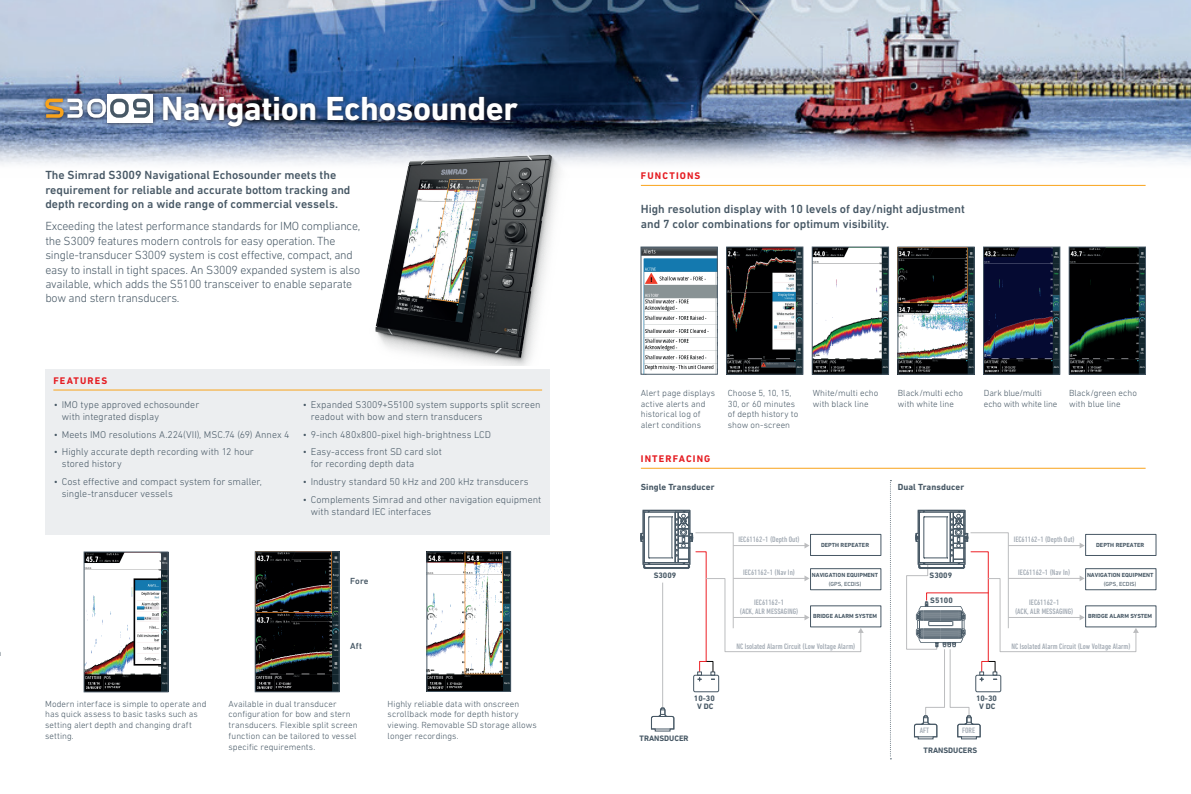
<style>
.page{position:relative;width:1191px;height:794px;background:#fff}
.page>*{position:absolute;margin:0;border:0;box-sizing:border-box;transform-origin:0 0}
.Title__inside{font:700 34px "DIN Next LT Pro";letter-spacing:-.01em;color:#fff}
.Intro_Paragraph{font:300 12px/14.4px "DIN Next LT Pro";letter-spacing:-.02em;color:#475865}
.Intro_Paragraph-2{font:500 12px/14.4px "DIN Next LT Pro";color:#475865}
.t1{font:300 10px/12px "DIN Next LT Pro";color:#475865}
.Headline{font:700 9.8px "DIN Next LT Pro";letter-spacing:.115em;color:#e51b21}
.Small_text__Light_9p{font:300 9px/10.8px "DIN Next LT Pro";letter-spacing:.005em;color:#475865}
.Small_text__Light_9p-2{font:300 9px/10.8px "DIN Next LT Pro";letter-spacing:-.015em;color:#475865}
.Small_text__Light_9p-3{font:700 9px "DIN Next LT Pro";letter-spacing:.01em;color:#475865}
.Small_text__Light_9p-4{font:500 9px "DIN Next LT Pro";letter-spacing:.01em;color:#475865}
.t2{font:500 condensed 8px/8.5px "DIN Next LT Pro";color:#a5adb6;text-align:center}
.t3{font:700 8px/8.5px "DIN Next LT Pro";color:#475865;text-align:center}
.t4{font:700 6px/8.5px "DIN Next LT Pro";color:#475865;text-align:center}
.s1{font-weight:400}
</style>
<div class="page">
<img style="left:0;top:0;width:1191px;height:133px">
<svg style="left:0;top:133px;width:1191px;height:53px"></svg>
<div style="left:42px;top:91px;width:480px;height:40px;background:#231f20;opacity:.75"></div>
<div style="left:108px;top:94px;width:45px;height:29px;background:#fff"></div>
<svg style="left:45px;top:99px;width:105px;height:19px"></svg>
<div style="left:45px;top:369px;width:505px;height:166px;background:#eceef0"></div>
<hr style="left:53px;top:389px;width:489px;height:1px;background:#f9a31b">
<hr style="left:641px;top:468px;width:504px;height:1px;background:#f9a31b">
<hr style="left:641px;top:185px;width:504px;height:1px;background:#f9a31b">
<img style="left:86px;top:554px;width:80px;height:136px">
<div style="left:84px;top:552px;width:84px;height:140px;border:1px solid #475865"></div>
<img style="left:257px;top:553px;width:80px;height:137px">
<div style="left:255px;top:551px;width:84px;height:141px;border:1px solid #475865"></div>
<img style="left:429px;top:553px;width:80px;height:136px">
<div style="left:427px;top:551px;width:84px;height:140px;border:1px solid #475865"></div>
<img style="left:814px;top:249px;width:72px;height:123px">
<div style="left:812px;top:247px;width:76px;height:127px;border:1px solid #475865"></div>
<img style="left:899px;top:249px;width:73px;height:123px">
<div style="left:897px;top:247px;width:77px;height:127px;border:1px solid #475865"></div>
<img style="left:985px;top:249px;width:73px;height:123px">
<div style="left:983px;top:247px;width:77px;height:127px;border:1px solid #475865"></div>
<img style="left:1071px;top:249px;width:72px;height:123px">
<div style="left:1069px;top:247px;width:76px;height:127px;border:1px solid #475865"></div>
<img style="left:643px;top:249px;width:72px;height:123px">
<div style="left:641px;top:247px;width:76px;height:127px;border:1px solid #475865"></div>
<img style="left:728px;top:249px;width:73px;height:123px">
<div style="left:726px;top:247px;width:77px;height:127px;border:1px solid #475865"></div>
<img style="left:343px;top:144px;width:247px;height:221px">
<div style="left:810px;top:534px;width:71px;height:22px;border:1px solid #475865"></div>
<div style="left:810px;top:568px;width:71px;height:22px;border:1px solid #475865"></div>
<div style="left:693px;top:675px;width:26px;height:17px;border:1px solid #475865;border-radius:2px"></div>
<hr style="left:662px;top:582px;width:1px;height:126px;background:#bcbdbf">
<div style="left:1085px;top:534px;width:71px;height:22px;border:1px solid #475865"></div>
<div style="left:1085px;top:568px;width:71px;height:22px;border:1px solid #475865"></div>
<svg style="left:640px;top:510px;width:223px;height:171px"></svg>
<svg style="left:651px;top:707px;width:23px;height:25px"></svg>
<svg style="left:906px;top:510px;width:232px;height:229px"></svg>
<svg style="left:890px;top:480px;width:1px;height:279px"></svg>
<p class="Title__inside" style="left:161px;top:88px;width:358px">Navigation Echosounder</p>
<p class="Intro_Paragraph-2" style="left:45px;top:168px;width:307px">The Simrad S3009 Navigational Echosounder meets the requirement for reliable and accurate bottom tracking and depth recording on a wide range of commercial vessels.</p>
<p class="Intro_Paragraph" style="left:45px;top:219px;width:316px">Exceeding the latest performance standards for IMO compliance, the S3009 features modern controls for easy operation. The single-transducer S3009 system is cost effective, compact, and easy to install in tight spaces. An S3009 expanded system is also available, which adds the S5100 transceiver to enable separate bow and stern transducers.</p>
<p class="Headline" style="left:53px;top:375px;width:56px">FEATURES</p>
<p class="t1" style="left:62px;top:398px;width:139px;text-indent:-8px">• IMO type approved echosounder with integrated display</p>
<p class="t1" style="left:54px;top:428px;width:237px">• Meets IMO resolutions A.224(VII), MSC.74 (69) Annex 4</p>
<p class="t1" style="left:62px;top:446px;width:193px;text-indent:-8px">• Highly accurate depth recording with 12 hour stored history</p>
<p class="t1" style="left:62px;top:475px;width:201px;text-indent:-8px">• Cost effective and compact system for smaller, single-transducer vessels</p>
<p class="t1" style="left:311px;top:398px;width:231px;text-indent:-8px">• Expanded S3009+S5100 system supports split screen readout with bow and stern transducers</p>
<p class="t1" style="left:303px;top:428px;width:190px">• 9-inch 480x800-pixel high-brightness LCD</p>
<p class="t1" style="left:311px;top:446px;width:133px;text-indent:-8px">• Easy-access front SD card slot for recording depth data</p>
<p class="t1" style="left:303px;top:475px;width:227px">• Industry standard 50 kHz and 200 kHz transducers</p>
<p class="t1" style="left:311px;top:493px;width:232px;text-indent:-8px">• Complements Simrad and other navigation equipment with standard IEC interfaces</p>
<p class="Small_text__Light_9p-4" style="left:350px;top:575px;width:20px">Fore</p>
<p class="Small_text__Light_9p-4" style="left:350px;top:640px;width:13px">Aft</p>
<p class="Small_text__Light_9p" style="left:45px;top:698px;width:163px">Modern interface is simple to operate and has quick assess to basic tasks such as setting alert depth and changing draft setting.</p>
<p class="Small_text__Light_9p" style="left:229px;top:698px;width:131px">Available in dual transducer configuration for bow and stern transducers. Flexible split screen function can be tailored to vessel specific requirements.</p>
<p class="Small_text__Light_9p" style="left:388px;top:698px;width:151px">Highly reliable data with onscreen scrollback mode for depth history viewing. Removable SD storage allows longer recordings.</p>
<p class="Headline" style="left:641px;top:170px;width:61px">FUNCTIONS</p>
<p class="Intro_Paragraph-2" style="left:641px;top:202px;width:326px">High resolution display with 10 levels of day/night adjustment and 7 color combinations for optimum visibility.</p>
<p class="Small_text__Light_9p" style="left:641px;top:387px;width:76px">Alert page displays active alerts and historical log of alert conditions</p>
<p class="Small_text__Light_9p" style="left:728px;top:387px;width:72px">Choose 5, 10, 15,<br>30, or 60 minutes of depth history to show on-screen</p>
<p class="Small_text__Light_9p" style="left:812px;top:387px;width:67px">White/multi echo</p>
<p class="Small_text__Light_9p" style="left:812px;top:398px;width:57px">with black line</p>
<p class="Small_text__Light_9p-2" style="left:984px;top:387px;width:75px">Dark blue/multi echo with white line</p>
<p class="Small_text__Light_9p" style="left:897px;top:387px;width:67px">Black/multi echo</p>
<p class="Small_text__Light_9p" style="left:897px;top:398px;width:58px">with white line</p>
<p class="Headline" style="left:641px;top:453px;width:71px">INTERFACING</p>
<p class="Small_text__Light_9p-3" style="left:641px;top:482px;width:75px">Single Transducer</p>
<p class="Small_text__Light_9p-3" style="left:897px;top:482px;width:68px">Dual Transducer</p>
<p class="Small_text__Light_9p" style="left:1069px;top:387px;width:69px">Black/green echo</p>
<p class="Small_text__Light_9p" style="left:1069px;top:398px;width:53px">with blue line</p>
<p class="t3" style="left:653px;top:570px;width:24px">S3009</p>
<p class="t3" style="left:694px;top:693px;width:22px">10-30<br>V DC</p>
<p class="t3" style="left:639px;top:734px;width:50px">TRANSDUCER</p>
<p class="t2" style="left:738px;top:535px;width:63px">IEC61162-1 (Depth Out)</p>
<p class="t2" style="left:743px;top:568px;width:53px">IEC61162-1 (Nav In)</p>
<p class="t2" style="left:740px;top:598px;width:60px">IEC61162-1<br>(ACK, ALR MESSAGING)</p>
<p class="t2" style="left:736px;top:642px;width:121px">NC Isolated Alarm Circuit (Low Voltage Alarm)</p>
<p class="t4" style="left:821px;top:540px;width:50px">DEPTH REPEATER</p>
<p class="t4" style="left:812px;top:571px;width:68px">NAVIGATION EQUIPMENT <span class="s1">(GPS, ECDIS)</span></p>
<p class="t4" style="left:813px;top:611px;width:66px">BRIDGE ALARM SYSTEM</p>
<p class="t3" style="left:929px;top:570px;width:24px">S3009</p>
<p class="t3" style="left:930px;top:596px;width:24px">S5100</p>
<p class="t2" style="left:1013px;top:535px;width:63px">IEC61162-1 (Depth Out)</p>
<p class="t2" style="left:1018px;top:568px;width:53px">IEC61162-1 (Nav In)</p>
<p class="t2" style="left:1015px;top:598px;width:60px">IEC61162-1<br>(ACK, ALR MESSAGING)</p>
<p class="t2" style="left:1011px;top:642px;width:121px">NC Isolated Alarm Circuit (Low Voltage Alarm)</p>
<p class="t4" style="left:1096px;top:540px;width:50px">DEPTH REPEATER</p>
<p class="t4" style="left:1087px;top:571px;width:68px">NAVIGATION EQUIPMENT <span class="s1">(GPS, ECDIS)</span></p>
<p class="t4" style="left:1088px;top:611px;width:66px">BRIDGE ALARM SYSTEM</p>
<p class="t3" style="left:976px;top:693px;width:22px">10-30<br>V DC</p>
<p class="t2" style="left:919px;top:726px;width:11px">AFT</p>
<p class="t2" style="left:962px;top:726px;width:14px">FORE</p>
<p class="t3" style="left:923px;top:745px;width:55px">TRANSDUCERS</p>
</div>
